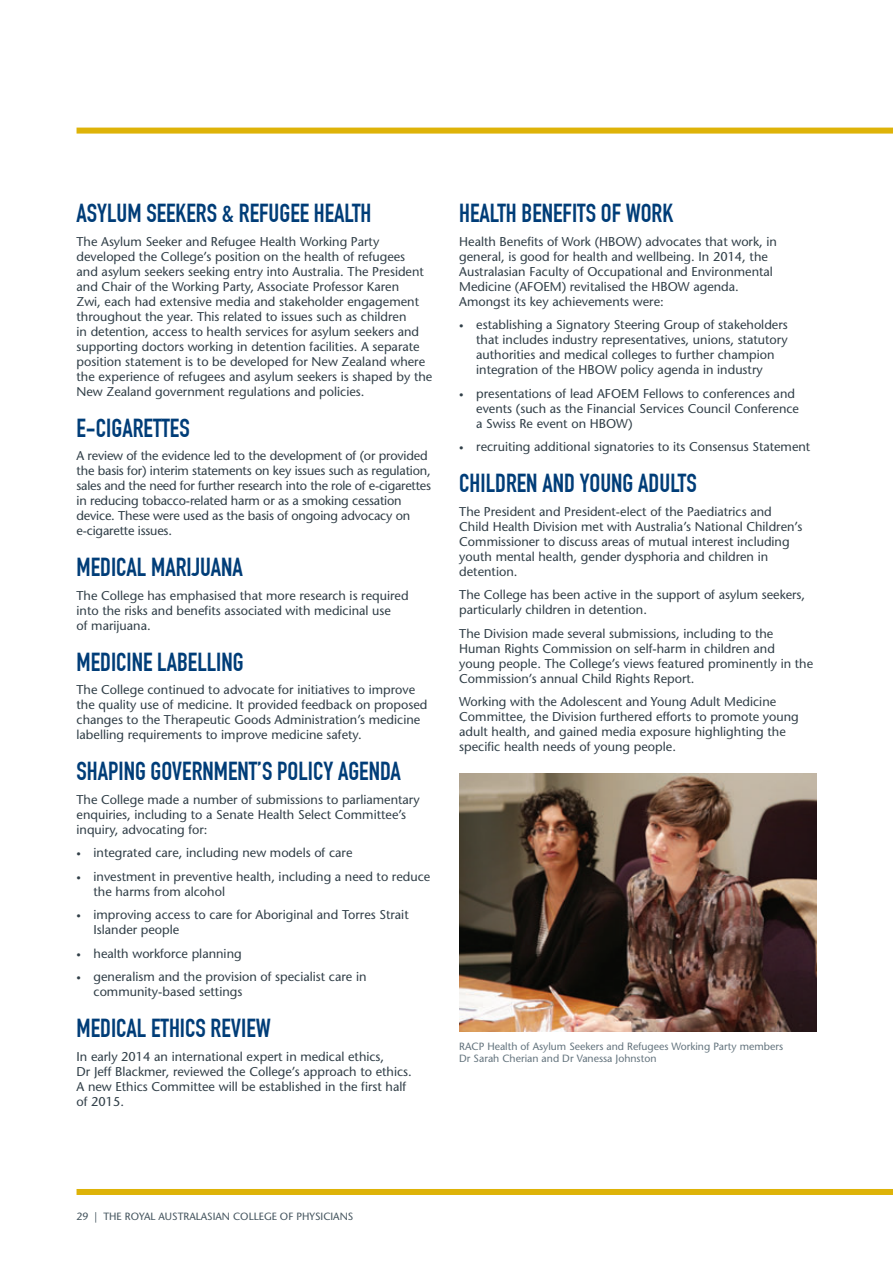
<style>
.page{position:relative;width:893px;height:1263px;background:#fff}
.page>*{position:absolute;margin:0;border:0;box-sizing:border-box;transform-origin:0 0}
.t1{font:700 25.5px "DIN Condensed";color:#003d78}
.t2{font:12.75px/15px "Stone Sans";color:#313f48}
.t3{font:10.5px/12.8px "Stone Sans";color:#64747e}
.t4{font:10.5px "Stone Sans";color:#45555f}
.s1{font-size:9px}
</style>
<div class="page">
<div style="left:77px;top:128px;width:816px;height:6px;background:#deb308"></div>
<div style="left:77px;top:1189px;width:816px;height:6px;background:#deb308"></div>
<img style="left:459px;top:774px;width:357px;height:257px">
<h1 class="t1" style="left:77px;top:198px;width:81px">ASYLU M SEEKE</h1>
<h1 class="t1" style="left:196px;top:198px;width:65px">RS &amp; REFUGEE</h1>
<h1 class="t1" style="left:314px;top:198px;width:40px">HEALTH</h1>
<p class="t2" style="left:77px;top:234px;width:357px">The Asylum Seeker and Refugee H ealth Working Party developed the College’s position on the health of refugees<br>and asylum seekers seeking entry into Australia. The President and Chair of the Working Party, Associate Professor Karen<br>Zwi, each had extensive media and stakeholder engagement throughout the year. This related to issues such as children<br>in detention, access to health services for asylum seekers and supporting doctors working in detention facilities. A separate position statement is to be developed for N ew Zealand where the experience of refugees and asylum seekers is shaped by the New Zealand government regulations and policies.</p>
<h1 class="t1" style="left:77px;top:413px;width:115px">E-CIGARETTES</h1>
<p class="t2" style="left:77px;top:448px;width:356px">A review of the evidence led to the development of (or provided the basis for) interim statements on key issues such as regulation, sales and the need for further research into the role of e-cigarettes in reducing tobacco-related harm or as a smoking cessation device. These were used as the basis of ongoing advocacy on e-cigarette issues.</p>
<h1 class="t1" style="left:77px;top:552px;width:168px">MEDICAL MARIJUANA</h1>
<p class="t2" style="left:77px;top:588px;width:334px">The College has emphasised that more research is required into the risks and benefits associated with medicinal use<br>of marijuana.</p>
<h1 class="t1" style="left:77px;top:647px;width:169px">MEDICINE LABELLING</h1>
<p class="t2" style="left:77px;top:682px;width:352px">The College continued to advocate for initiatives to improve the quality use of medicine. It provided feedback on proposed changes to the Therapeutic Goods Administration’s medicine labelling requirements to improve medicine safety.</p>
<h1 class="t1" style="left:77px;top:756px;width:326px">SHAPING GOVERNMENT’S POLICY AGENDA</h1>
<p class="t2" style="left:77px;top:792px;width:345px">The College made a number of submissions to parliamentary enquiries, including to a Senate Health Select Committee’s inquiry, advocating for:</p>
<p class="t2" style="left:77px;top:845px;width:277px"><span class="s1">•</span> integrated care, including new models of care</p>
<p class="t2" style="left:94px;top:869px;width:338px;text-indent:-17px"><span class="s1">•</span> investment in preventive health, including a need to reduce the harms from alcohol</p>
<p class="t2" style="left:94px;top:907px;width:317px;text-indent:-17px"><span class="s1">•</span> improving access to care for Aboriginal and Torres Strait<br>Islander people</p>
<p class="t2" style="left:77px;top:946px;width:167px"><span class="s1">•</span> health workforce planning</p>
<p class="t2" style="left:94px;top:969px;width:274px;text-indent:-17px"><span class="s1">•</span> generalism and the provision of specialist care in community-based settings</p>
<h1 class="t1" style="left:77px;top:1013px;width:196px">MEDICAL ETHICS REVIEW</h1>
<p class="t2" style="left:77px;top:1049px;width:337px">I n early 2014 an international expert in medical ethics,<br>Dr Jeff Blackmer, reviewed the College’s approach to ethics.<br>A new Ethics Committee will be established in the first half of 2015.</p>
<h1 class="t1" style="left:459px;top:198px;width:215px">HEALTH BENEFITS OF WORK</h1>
<p class="t2" style="left:459px;top:234px;width:319px">H ealth Benefits of Work (H BOW) advocates that work, in general, is good for health and wellbeing. I n 2014, the Australasian Faculty of Occupational and Environmental Medicine (AFOE</p>
<p class="t2" style="left:459px;top:279px;width:281px;text-indent:91px">M) revitalised the H BOW agenda.<br>Amongst its key achievements were:</p>
<p class="t2" style="left:476px;top:317px;width:313px;text-indent:-17px"><span class="s1">•</span> establishing a Signatory Steering Group of stakeholders that includes industry representatives, unions, statutory authorities and medical colleges to further champion integration of the H BOW policy agenda in industry</p>
<p class="t2" style="left:459px;top:386px;width:147px"><span class="s1">•</span> presentations of lead AFOE</p>
<p class="t2" style="left:476px;top:386px;width:324px;text-indent:151px">M Fellows to conferences and events (such as the Financial Services Council Conference a Swiss Re event on H BOW)</p>
<p class="t2" style="left:459px;top:439px;width:353px"><span class="s1">•</span> recruiting additional signatories to its Consensus Statement</p>
<h1 class="t1" style="left:459px;top:468px;width:239px">CHILDREN AND YOUNG ADULTS</h1>
<p class="t2" style="left:459px;top:504px;width:345px">The President and President-elect of the Paediatrics and Child Health Division met with Australia’s National Children’s Commissioner to discuss areas of mutual interest including youth mental health, gender dysphoria and children in detention.</p>
<p class="t2" style="left:459px;top:587px;width:347px">The College has been active in the support of asylum seekers, particularly children in detention.</p>
<p class="t2" style="left:459px;top:626px;width:355px">The Division made several submissions, including to the<br>H uman Rights Commission on self-harm in children and young people. The College’s views featured prominently in the Commission’s annual Child Rights Report.</p>
<p class="t2" style="left:459px;top:694px;width:341px">Working with the Adolescent and Young Adult Medicine Committee, the Division furthered efforts to promote young adult health, and gained media exposure highlighting the specific health needs of young people.</p>
<p class="t3" style="left:459px;top:1040px;width:325px">RACP H ealth of Asylum Seekers and Refugees Working Party members<br>Dr Sarah Cherian and Dr Vanessa Johnston</p>
<p class="t4" style="left:77px;top:1210px;width:278px">29 | The Royal Australasian College of Physic ians</p>
</div>
